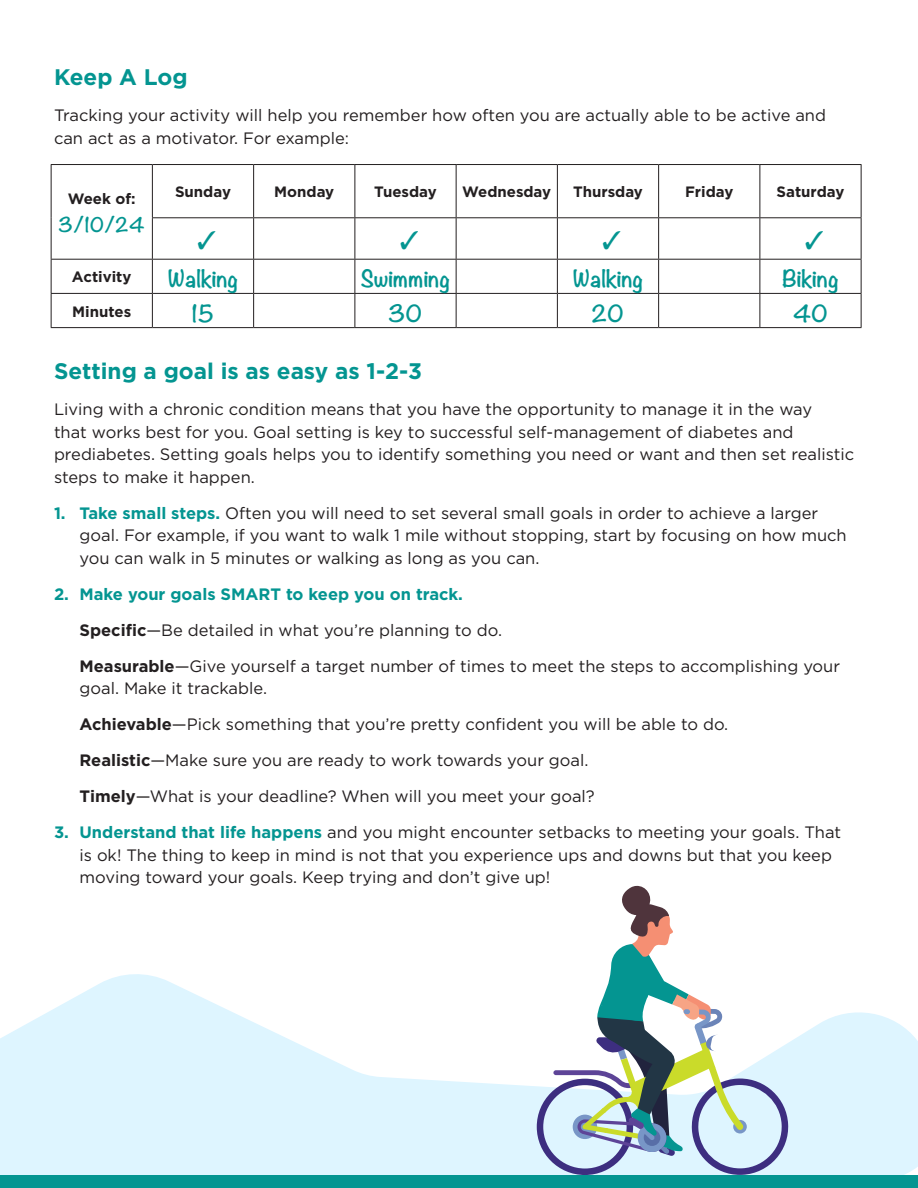
<style>
.page{position:relative;width:918px;height:1188px;background:#fff}
.page>*{position:absolute;margin:0;border:0;box-sizing:border-box;transform-origin:0 0}
.Subhead{font:700 22.5px "Gotham";color:#049591}
.t1{font:700 21px "Noteworthy";color:#049591}
.t2{font:700 18px "Noteworthy";color:#049591}
.t3{font:16.5px/22.5px "Gotham";color:#231f20}
.t4{font:700 16.5px "Gotham";color:#049591}
.t5{font:700 15px "Gotham";color:#231f20}
.s1{font-weight:700;color:#049591}
.s2{font-weight:700}
</style>
<div class="page">
<svg style="left:0;top:974px;width:918px;height:201px;fill:#def5ff"></svg>
<hr style="left:51px;top:164px;width:101px;height:1px;background:#231f20">
<hr style="left:51px;top:165px;width:1px;height:53px;background:#231f20">
<hr style="left:152px;top:164px;width:102px;height:1px;background:#231f20">
<hr style="left:152px;top:165px;width:1px;height:52px;background:#231f20">
<hr style="left:254px;top:164px;width:101px;height:1px;background:#231f20">
<hr style="left:253px;top:165px;width:1px;height:52px;background:#231f20">
<hr style="left:355px;top:164px;width:101px;height:1px;background:#231f20">
<hr style="left:355px;top:165px;width:1px;height:52px;background:#231f20">
<hr style="left:456px;top:164px;width:101px;height:1px;background:#231f20">
<hr style="left:456px;top:165px;width:1px;height:52px;background:#231f20">
<hr style="left:557px;top:164px;width:102px;height:1px;background:#231f20">
<hr style="left:557px;top:165px;width:1px;height:52px;background:#231f20">
<hr style="left:659px;top:164px;width:101px;height:1px;background:#231f20">
<hr style="left:658px;top:165px;width:1px;height:52px;background:#231f20">
<hr style="left:760px;top:164px;width:102px;height:1px;background:#231f20">
<hr style="left:760px;top:165px;width:1px;height:52px;background:#231f20">
<hr style="left:861px;top:165px;width:1px;height:52px;background:#231f20">
<hr style="left:51px;top:218px;width:1px;height:41px;background:#231f20">
<hr style="left:152px;top:217px;width:102px;height:1px;background:#231f20">
<hr style="left:152px;top:218px;width:1px;height:41px;background:#231f20">
<hr style="left:254px;top:217px;width:101px;height:1px;background:#231f20">
<hr style="left:253px;top:218px;width:1px;height:41px;background:#231f20">
<hr style="left:355px;top:217px;width:101px;height:1px;background:#231f20">
<hr style="left:355px;top:218px;width:1px;height:41px;background:#231f20">
<hr style="left:456px;top:217px;width:101px;height:1px;background:#231f20">
<hr style="left:456px;top:218px;width:1px;height:41px;background:#231f20">
<hr style="left:557px;top:217px;width:102px;height:1px;background:#231f20">
<hr style="left:557px;top:218px;width:1px;height:41px;background:#231f20">
<hr style="left:659px;top:217px;width:101px;height:1px;background:#231f20">
<hr style="left:658px;top:218px;width:1px;height:41px;background:#231f20">
<hr style="left:760px;top:217px;width:102px;height:1px;background:#231f20">
<hr style="left:760px;top:218px;width:1px;height:41px;background:#231f20">
<hr style="left:861px;top:218px;width:1px;height:41px;background:#231f20">
<hr style="left:51px;top:259px;width:101px;height:1px;background:#231f20">
<hr style="left:51px;top:260px;width:1px;height:33px;background:#231f20">
<hr style="left:152px;top:259px;width:102px;height:1px;background:#231f20">
<hr style="left:152px;top:260px;width:1px;height:33px;background:#231f20">
<hr style="left:254px;top:259px;width:101px;height:1px;background:#231f20">
<hr style="left:253px;top:260px;width:1px;height:33px;background:#231f20">
<hr style="left:355px;top:259px;width:101px;height:1px;background:#231f20">
<hr style="left:355px;top:260px;width:1px;height:33px;background:#231f20">
<hr style="left:456px;top:259px;width:101px;height:1px;background:#231f20">
<hr style="left:456px;top:260px;width:1px;height:33px;background:#231f20">
<hr style="left:557px;top:259px;width:102px;height:1px;background:#231f20">
<hr style="left:557px;top:260px;width:1px;height:33px;background:#231f20">
<hr style="left:659px;top:259px;width:101px;height:1px;background:#231f20">
<hr style="left:658px;top:260px;width:1px;height:33px;background:#231f20">
<hr style="left:760px;top:259px;width:102px;height:1px;background:#231f20">
<hr style="left:760px;top:260px;width:1px;height:33px;background:#231f20">
<hr style="left:861px;top:260px;width:1px;height:33px;background:#231f20">
<hr style="left:51px;top:293px;width:101px;height:1px;background:#231f20">
<hr style="left:51px;top:294px;width:1px;height:33px;background:#231f20">
<hr style="left:152px;top:293px;width:102px;height:1px;background:#231f20">
<hr style="left:152px;top:294px;width:1px;height:33px;background:#231f20">
<hr style="left:254px;top:293px;width:101px;height:1px;background:#231f20">
<hr style="left:253px;top:294px;width:1px;height:33px;background:#231f20">
<hr style="left:355px;top:293px;width:101px;height:1px;background:#231f20">
<hr style="left:355px;top:294px;width:1px;height:33px;background:#231f20">
<hr style="left:456px;top:293px;width:101px;height:1px;background:#231f20">
<hr style="left:456px;top:294px;width:1px;height:33px;background:#231f20">
<hr style="left:557px;top:293px;width:102px;height:1px;background:#231f20">
<hr style="left:557px;top:294px;width:1px;height:33px;background:#231f20">
<hr style="left:659px;top:293px;width:101px;height:1px;background:#231f20">
<hr style="left:658px;top:294px;width:1px;height:33px;background:#231f20">
<hr style="left:760px;top:293px;width:102px;height:1px;background:#231f20">
<hr style="left:760px;top:294px;width:1px;height:33px;background:#231f20">
<hr style="left:861px;top:294px;width:1px;height:33px;background:#231f20">
<hr style="left:51px;top:327px;width:101px;height:1px;background:#231f20">
<hr style="left:152px;top:327px;width:102px;height:1px;background:#231f20">
<hr style="left:254px;top:327px;width:101px;height:1px;background:#231f20">
<hr style="left:355px;top:327px;width:101px;height:1px;background:#231f20">
<hr style="left:456px;top:327px;width:101px;height:1px;background:#231f20">
<hr style="left:557px;top:327px;width:102px;height:1px;background:#231f20">
<hr style="left:659px;top:327px;width:101px;height:1px;background:#231f20">
<hr style="left:760px;top:327px;width:102px;height:1px;background:#231f20">
<svg style="left:537px;top:885px;width:253px;height:290px"></svg>
<div style="left:0;top:1175px;width:918px;height:13px;background:#049591"></div>
<p class="Subhead" style="left:54px;top:63px;width:135px">Keep A Log</p>
<p class="t3" style="left:54px;top:104px;width:774px">Tracking your activity will help you remember how often you are actually able to be active and can act as a motivator. For example:</p>
<p class="t5" style="left:68px;top:188px;width:69px">Week of:</p>
<p class="t2" style="left:59px;top:209px;width:88px">3/10/24</p>
<p class="t5" style="left:175px;top:182px;width:57px">Sunday</p>
<p class="t5" style="left:274px;top:182px;width:62px">Monday</p>
<p class="t5" style="left:374px;top:182px;width:64px">Tuesday</p>
<p class="t5" style="left:462px;top:182px;width:90px">Wednesday</p>
<p class="t5" style="left:573px;top:182px;width:71px">Thursday</p>
<p class="t5" style="left:685px;top:182px;width:50px">Friday</p>
<p class="t5" style="left:777px;top:182px;width:69px">Saturday</p>
<p class="t5" style="left:72px;top:267px;width:61px">Activity</p>
<p class="t1" style="left:168px;top:260px;width:72px">Walking</p>
<p class="t1" style="left:361px;top:260px;width:91px">Swimming</p>
<p class="t1" style="left:573px;top:260px;width:72px">Walking</p>
<p class="t1" style="left:782px;top:260px;width:58px">Biking</p>
<p class="t5" style="left:72px;top:301px;width:60px">Minutes</p>
<p class="t1" style="left:192px;top:295px;width:24px">15</p>
<p class="t1" style="left:389px;top:295px;width:35px">30</p>
<p class="t1" style="left:592px;top:295px;width:34px">20</p>
<p class="t1" style="left:793px;top:295px;width:37px">40</p>
<p class="Subhead" style="left:54px;top:356px;width:370px">Setting a goal is as easy as 1-2-3</p>
<p class="t3" style="left:54px;top:398px;width:802px">Living with a chronic condition means that you have the opportunity to manage it in the way<br>that works best for you. Goal setting is key to successful self-management of diabetes and prediabetes. Setting goals helps you to identify something you need or want and then set realistic steps to make it happen.</p>
<p class="t3" style="left:80px;top:501px;width:769px;text-indent:-26px"><span class="s1">1. Take small steps.</span> Often you will need to set several small goals in order to achieve a larger goal. For example, if you want to walk 1 mile without stopping, start by focusing on how much you can walk in 5 minutes or walking as long as you can.</p>
<p class="t4" style="left:54px;top:583px;width:411px">2. Make your goals SMART to keep you on track.</p>
<p class="t3" style="left:80px;top:618px;width:424px"><span class="s2">Specific</span>—Be detailed in what you’re planning to do.</p>
<p class="t3" style="left:80px;top:654px;width:762px"><span class="s2">Measurable</span>—Give yourself a target number of times to meet the steps to accomplishing your goal. Make it trackable.</p>
<p class="t3" style="left:80px;top:713px;width:650px"><span class="s2">Achievable</span>—Pick something that you’re pretty confident you will be able to do.</p>
<p class="t3" style="left:80px;top:749px;width:511px"><span class="s2">Realistic</span>—Make sure you are ready to work towards your goal.</p>
<p class="t3" style="left:80px;top:785px;width:517px"><span class="s2">Timely</span>—What is your deadline? When will you meet your goal?</p>
<p class="t3" style="left:80px;top:821px;width:763px;text-indent:-26px"><span class="s1">3. Understand that life happens</span> and you might encounter setbacks to meeting your goals. That is ok! The thing to keep in mind is not that you experience ups and downs but that you keep moving toward your goals. Keep trying and don’t give up!</p>
</div>
